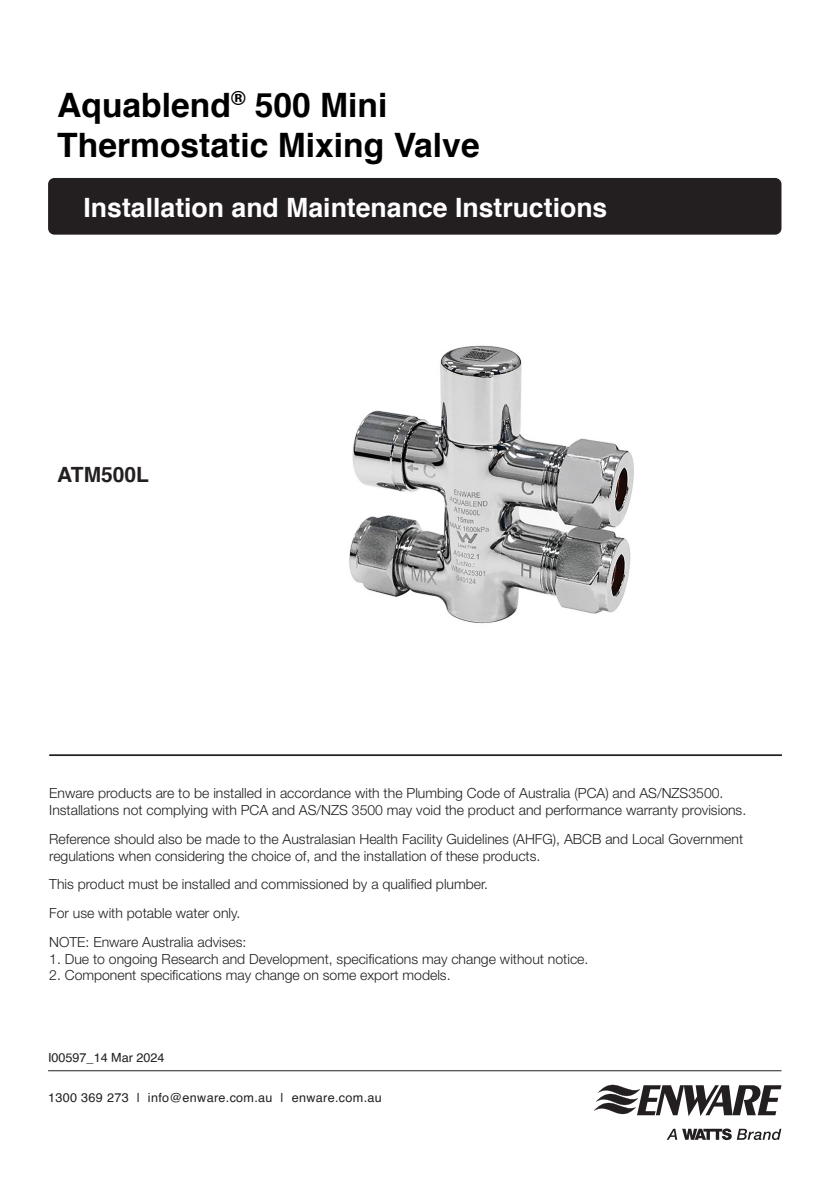
<style>
.page{position:relative;width:840px;height:1191px;background:#fff}
.page>*{position:absolute;margin:0;border:0;box-sizing:border-box;transform-origin:0 0}
.Section_Header{font:700 33.6px "Helvetica";color:#000}
.Section_Header-2{font:700 26.6px "Helvetica";color:#fff}
.Section_Header-3{font:700 21px "Helvetica";color:#231f20}
.t1{font:300 14px/16.8px "Helvetica Neue LT Std";color:#231f20}
.t2{font:12.6px "Helvetica";letter-spacing:.025em;color:#231f20}
.t3{font:12.6px "Helvetica";color:#231f20}
</style>
<div class="page">
<hr style="left:49px;top:754px;width:732px;height:2px;background:#231f20">
<img style="left:349px;top:345px;width:285px;height:279px">
<div style="left:48px;top:178px;width:733px;height:57px;background:#231f20;border-radius:6px"></div>
<hr style="left:48px;top:1070px;width:733px;height:1px;background:#231f20">
<svg style="left:594px;top:1084px;width:187px;height:56px"></svg>
<p class="Section_Header" style="left:57px;top:78px;width:331px">Aquablend<sup>®</sup> 500 Mini</p>
<p class="Section_Header" style="left:57px;top:118px;width:424px">Thermostatic Mixing Valve</p>
<p class="Section_Header-2" style="left:83px;top:186px;width:525px">Installation and Maintenance Instructions</p>
<p class="Section_Header-3" style="left:57px;top:458px;width:93px">ATM500L</p>
<p class="t1" style="left:49px;top:784px;width:698px">Enware products are to be installed in accordance with the Plumbing Code of Australia (PCA) and AS/NZS3500.<br>Installations not complying with PCA and AS/NZS 3500 may void the product and performance warranty provisions.</p>
<p class="t1" style="left:49px;top:830px;width:695px">Reference should also be made to the Australasian Health Facility Guidelines (AHFG), ABCB and Local Government regulations when considering the choice of, and the installation of these products.</p>
<p class="t1" style="left:49px;top:875px;width:440px">This product must be installed and commissioned by a qualified plumber.</p>
<p class="t1" style="left:49px;top:904px;width:192px">For use with potable water only.</p>
<p class="t1" style="left:49px;top:933px;width:199px">NOTE: Enware Australia advises:</p>
<p class="t1" style="left:49px;top:950px;width:540px">1. Due to ongoing Research and Development, specifications may change without notice.</p>
<p class="t1" style="left:49px;top:966px;width:402px">2. Component specifications may change on some export models.</p>
<p class="t3" style="left:48px;top:1047px;width:118px">I00597_14 Mar 2024</p>
<p class="t2" style="left:48px;top:1088px;width:335px">1300 369 273 | info@enware.com.au | enware.com.au</p>
</div>
